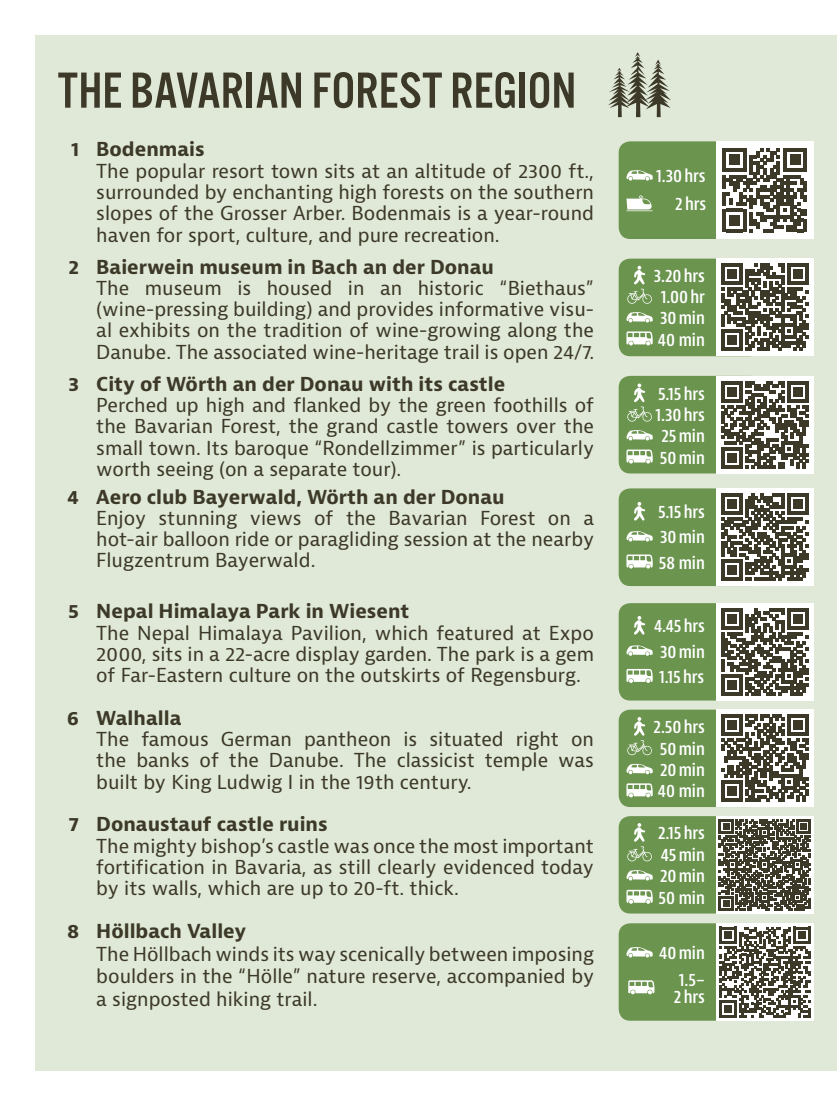
<style>
.page{position:relative;width:837px;height:1106px;background:#fff}
.page>*{position:absolute;margin:0;border:0;box-sizing:border-box;transform-origin:0 0}
.t1{font:52.75px "Alternate Got No 3 D";color:#3d3928}
.t2{font:18.75px/21.2px "Bernina Sans";color:#3d3928}
.t3{font:600 condensed 17.5px/25.2px "Bernina Sans";color:#fff}
.s1{font-family:"Bernino Sans";font-weight:700}
.s2{font-weight:700}
</style>
<div class="page">
<div style="left:35px;top:35px;width:801px;height:1035px;background:#e0e9d7"></div>
<svg style="left:608px;top:52px;width:63px;height:65px"></svg>
<div style="left:618px;top:141px;width:143px;height:98px;background:#6b944f;border-radius:11px"></div>
<div style="left:715px;top:141px;width:98px;height:98px;background:#fff"></div>
<svg style="left:722px;top:148px;width:84px;height:84px"></svg>
<div style="left:618px;top:259px;width:143px;height:97px;background:#6b944f;border-radius:11px"></div>
<div style="left:715px;top:259px;width:98px;height:97px;background:#fff"></div>
<svg style="left:721px;top:264px;width:87px;height:87px"></svg>
<div style="left:618px;top:376px;width:143px;height:97px;background:#6b944f;border-radius:11px"></div>
<div style="left:715px;top:376px;width:98px;height:97px;background:#fff"></div>
<svg style="left:721px;top:381px;width:87px;height:87px"></svg>
<div style="left:618px;top:488px;width:143px;height:98px;background:#6b944f;border-radius:11px"></div>
<div style="left:715px;top:488px;width:98px;height:98px;background:#fff"></div>
<svg style="left:721px;top:493px;width:87px;height:88px"></svg>
<div style="left:618px;top:603px;width:143px;height:97px;background:#6b944f;border-radius:11px"></div>
<div style="left:715px;top:603px;width:98px;height:97px;background:#fff"></div>
<svg style="left:721px;top:608px;width:87px;height:87px"></svg>
<div style="left:618px;top:709px;width:143px;height:98px;background:#6b944f;border-radius:11px"></div>
<div style="left:715px;top:709px;width:98px;height:98px;background:#fff"></div>
<svg style="left:721px;top:715px;width:87px;height:87px"></svg>
<div style="left:618px;top:816px;width:143px;height:97px;background:#6b944f;border-radius:11px"></div>
<svg style="left:715px;top:816px;width:98px;height:97px"></svg>
<svg style="left:718px;top:819px;width:92px;height:91px;background:#706d61"></svg>
<div style="left:618px;top:923px;width:143px;height:97px;background:#6b944f;border-radius:11px"></div>
<div style="left:715px;top:923px;width:98px;height:98px;background:#fff"></div>
<svg style="left:719px;top:926px;width:91px;height:91px"></svg>
<svg style="left:627px;top:266px;width:24px;height:38px"></svg>
<svg style="left:626px;top:312px;width:26px;height:10px"></svg>
<svg style="left:626px;top:331px;width:26px;height:14px"></svg>
<svg style="left:626px;top:170px;width:26px;height:11px"></svg>
<svg style="left:626px;top:195px;width:26px;height:16px"></svg>
<svg style="left:627px;top:383px;width:24px;height:39px"></svg>
<svg style="left:626px;top:430px;width:26px;height:10px"></svg>
<svg style="left:626px;top:449px;width:26px;height:14px"></svg>
<svg style="left:634px;top:502px;width:11px;height:18px"></svg>
<svg style="left:626px;top:531px;width:26px;height:10px"></svg>
<svg style="left:626px;top:554px;width:26px;height:14px"></svg>
<svg style="left:634px;top:616px;width:11px;height:18px"></svg>
<svg style="left:626px;top:645px;width:26px;height:11px"></svg>
<svg style="left:626px;top:669px;width:26px;height:14px"></svg>
<svg style="left:627px;top:717px;width:24px;height:38px"></svg>
<svg style="left:626px;top:763px;width:26px;height:11px"></svg>
<svg style="left:626px;top:783px;width:26px;height:14px"></svg>
<svg style="left:627px;top:823px;width:24px;height:38px"></svg>
<svg style="left:626px;top:870px;width:26px;height:10px"></svg>
<svg style="left:626px;top:889px;width:26px;height:14px"></svg>
<svg style="left:626px;top:947px;width:26px;height:10px"></svg>
<svg style="left:628px;top:980px;width:26px;height:14px"></svg>
<h1 class="t1" style="left:58px;top:62px;width:519px">THE BAVARIAN FOREST REGION</h1>
<p class="t2" style="left:96px;top:139px;width:499px;text-indent:-25px"><span class="s1">1</span> <span class="s2">Bodenmais<br></span>The popular resort town sits at an altitude of 2300 ft., surrounded by enchanting high forests on the southern slopes of the Grosser Arber. Bodenmais is a year-round haven for sport, culture, and pure recreation.</p>
<p class="t2" style="left:96px;top:257px;width:499px;text-indent:-28px"><span class="s1">2</span> <span class="s2">Baierwein museum in Bach an der Donau<br></span>The museum is housed in an historic “Biethaus” (wine-pressing building) and provides informative visu&shy;al exhibits on the tradition of wine-growing along the Danube. The associated wine-heritage trail is open 24/7.</p>
<p class="t2" style="left:96px;top:374px;width:499px;text-indent:-28px"><span class="s1">3</span> <span class="s2">City of Wörth an der Donau with its castle<br></span>Perched up high and flanked by the green foothills of the Bavarian Forest, the grand castle towers over the small town. Its baroque “Rondellzimmer” is particularly worth seeing (on a separate tour).</p>
<p class="t2" style="left:96px;top:486px;width:499px;text-indent:-29px"><span class="s1">4</span> <span class="s2">Aero club Bayerwald, Wörth an der Donau<br></span>Enjoy stunning views of the Bavarian Forest on a hot-air balloon ride or paragliding session at the nearby Flugzentrum Bayerwald.</p>
<p class="t2" style="left:96px;top:601px;width:499px;text-indent:-28px"><span class="s1">5</span> <span class="s2">Nepal Himalaya Park in Wiesent<br></span>The Nepal Himalaya Pavilion, which featured at Expo 2000, sits in a 22-acre display garden. The park is a gem of Far-Eastern culture on the outskirts of Regensburg.</p>
<p class="t2" style="left:96px;top:707px;width:499px;text-indent:-29px"><span class="s1">6</span> <span class="s2">Walhalla<br></span>The famous German pantheon is situated right on the banks of the Danube. The classicist temple was built by King Ludwig I in the 19th century.</p>
<p class="t2" style="left:96px;top:814px;width:499px;text-indent:-27px"><span class="s1">7</span> <span class="s2">Donaustauf castle ruins<br></span>The mighty bishop’s castle was once the most important fortification in Bavaria, as still clearly evidenced today by its walls, which are up to 20-ft. thick.</p>
<p class="t2" style="left:96px;top:920px;width:499px;line-height:22.5px;text-indent:-29px"><span class="s1">8</span> <span class="s2">Höllbach Valley<br></span>The Höllbach winds its way scenically between imposing boulders in the “Hölle” nature reserve, accompanied by a signposted hiking trail.</p>
<p class="t3" style="left:656px;top:163px;width:52px;line-height:27.8px;text-align:right">1.30hrs<br>2hrs</p>
<p class="t3" style="left:653px;top:264px;width:53px">3.20hrs</p>
<p class="t3" style="left:657px;top:308px;width:49px;line-height:21px">30min<br>40 min</p>
<p class="t3" style="left:660px;top:285px;width:46px">1.00hr</p>
<p class="t3" style="left:658px;top:381px;width:48px">5.15hrs</p>
<p class="t3" style="left:659px;top:426px;width:46px;line-height:21.2px">25min<br>50min</p>
<p class="t3" style="left:655px;top:402px;width:51px">1.30hrs</p>
<p class="t3" style="left:658px;top:500px;width:48px;text-align:justify">5.15hrs 30min 58 min</p>
<p class="t3" style="left:654px;top:614px;width:52px;text-align:justify">4.45hrs 30min 1.15hrs</p>
<p class="t3" style="left:653px;top:715px;width:53px">2.50hrs</p>
<p class="t3" style="left:657px;top:759px;width:49px;line-height:21.2px">20min<br>40 min</p>
<p class="t3" style="left:657px;top:821px;width:48px">2.15hrs</p>
<p class="t3" style="left:658px;top:865px;width:48px;line-height:21.5px">20min<br>50 min</p>
<p class="t3" style="left:659px;top:736px;width:46px">50min</p>
<p class="t3" style="left:660px;top:842px;width:46px">45min</p>
<p class="t3" style="left:659px;top:940px;width:47px;line-height:26.2px;text-align:right">40min<br>1.5–</p>
<p class="t3" style="left:673px;top:984px;width:32px">2hrs</p>
</div>
